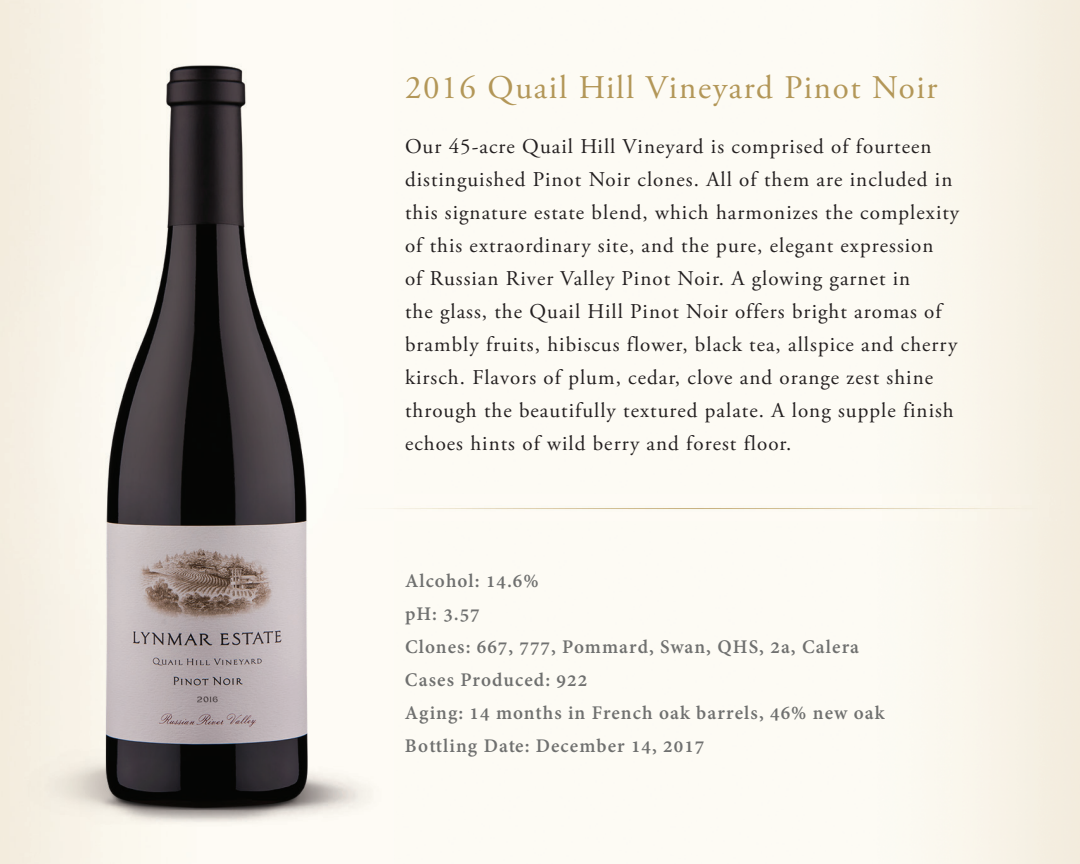
<style>
.page{position:relative;width:1080px;height:864px;background:#fff}
.page>*{position:absolute;margin:0;border:0;box-sizing:border-box;transform-origin:0 0}
.t1{font:33px "Adobe Garamond Pro";letter-spacing:.05em;color:#b39758}
.t2{font:21px/33px "Adobe Garamond Pro";letter-spacing:.05em;color:#231f20}
.t3{font:700 21px/33px "Adobe Devanagari";letter-spacing:.05em;color:#6f706f}
</style>
<div class="page">
<img style="left:0;top:0;width:1080px;height:864px">
<img style="left:326px;top:495px;width:739px;height:26px">
<p class="t1" style="left:405px;top:67px;width:534px">2016 Quail Hill Vineyard Pinot Noir</p>
<p class="t2" style="left:405px;top:131px;width:556px">Our 45-acre Quail Hill Vineyard is comprised of fourteen distinguished Pinot Noir clones. All of them are included in this signature estate blend, which harmonizes the complexity of this extraordinary site, and the pure, elegant expression<br>of Russian River Valley Pinot Noir. A glowing garnet in<br>the glass, the Quail Hill Pinot Noir offers bright aromas of brambly fruits, hibiscus flower, black tea, allspice and cherry kirsch. Flavors of plum, cedar, clove and orange zest shine through the beautifully textured palate. A long supple finish echoes hints of wild berry and forest floor.</p>
<p class="t3" style="left:405px;top:566px;width:481px">Alcohol: 14.6%<br>pH: 3.57<br>Clones: 667, 777, Pommard, Swan, QHS, 2a, Calera<br>Cases Produced: 922<br>Aging: 14 months in French oak barrels, 46% new oak<br>Bottling Date: December 14, 2017</p>
</div>
